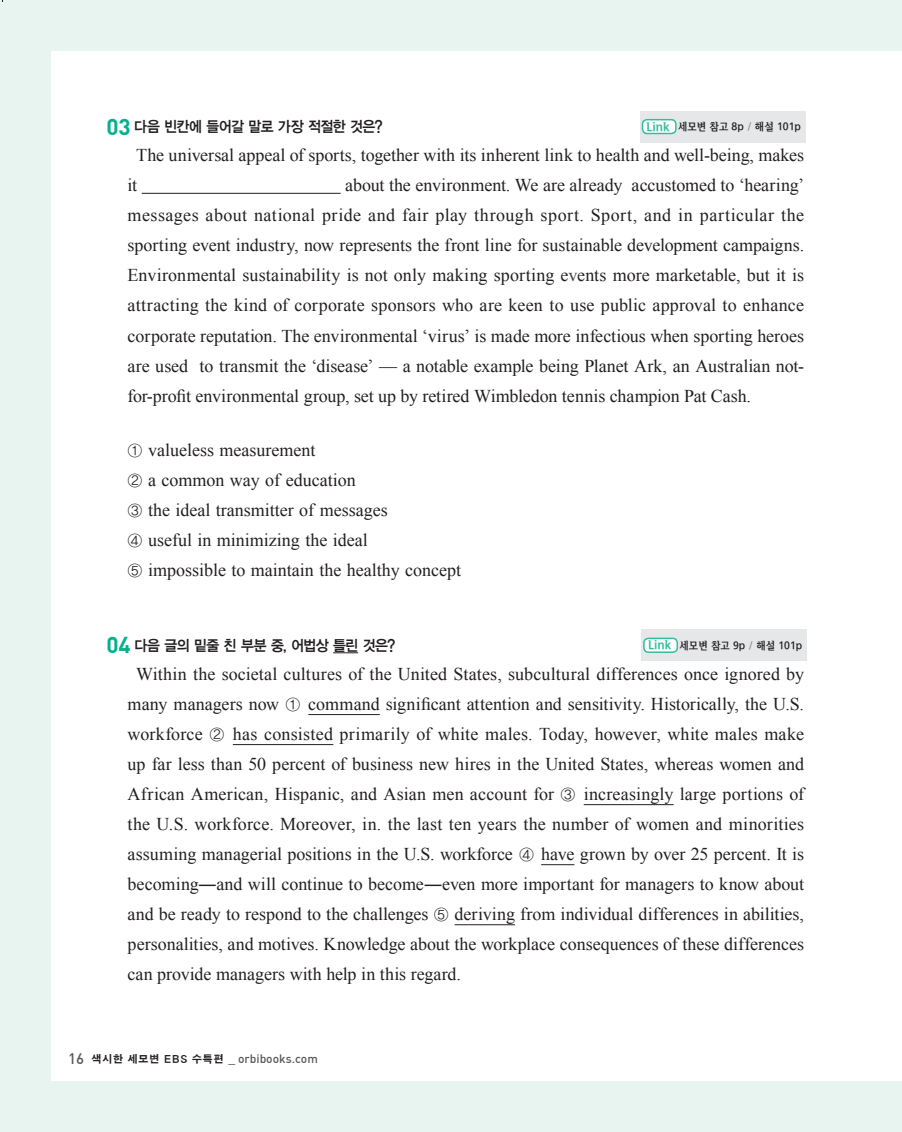
<style>
.page{position:relative;width:902px;height:1132px;background:#fff}
.page>*{position:absolute;margin:0;border:0;box-sizing:border-box;transform-origin:0 0}
.t1{font:18px/30px "Times New Roman";color:#231f20}
.t2{font:15px "YDIYGO340";letter-spacing:-.035em;color:#231f20;scale:.93 1}
.t3{font:12px "Dinmed";color:#57585a}
.t4{font:10.5px "Rix Vita M";color:#231f20}
.s1{font-family:"DIN";font-weight:700;font-size:22.5px;color:#05b08d}
.s2{font-family:"Rix Vita B";font-size:12px;color:#34bda0}
.s3{color:#939598}
.s4{color:#3e3e3f}
.s5{font-family:"YDIYGO320";font-size:15px}
.s6{font-size:15px}
.s7{font-family:"SM3 K Gothic";font-size:10.5px;color:#231f20}
</style>
<div class="page">
<div style="left:889px;top:0;width:12px;height:1131px;background:#e7f4f0"></div>
<div style="left:889px;top:51px;width:12px;height:1029px;background:#fff"></div>
<div style="left:0;top:0;width:889px;height:1131px;background:#e7f4f0"></div>
<div style="left:51px;top:51px;width:838px;height:1029px;background:#fff"></div>
<hr style="left:142px;top:193px;width:198px;height:1px;background:#231f20">
<hr style="left:308px;top:714px;width:72px;height:1px;background:#231f20">
<hr style="left:233px;top:744px;width:100px;height:1px;background:#231f20">
<hr style="left:583px;top:804px;width:90px;height:1px;background:#231f20">
<hr style="left:541px;top:864px;width:33px;height:1px;background:#231f20">
<hr style="left:454px;top:924px;width:61px;height:1px;background:#231f20">
<div style="left:639px;top:111px;width:166px;height:31px;background:#e6e7e9"></div>
<div style="left:642px;top:120px;width:33px;height:13px;background:#fff;border-radius:4px"></div>
<div style="left:641px;top:119px;width:35px;height:15px;border:2px solid #34bda0;border-radius:4px"></div>
<div style="left:641px;top:629px;width:165px;height:31px;background:#e6e7e9"></div>
<svg style="left:333px;top:652px;width:25px;height:1px"></svg>
<div style="left:644px;top:638px;width:33px;height:14px;background:#fff;border-radius:4px"></div>
<div style="left:643px;top:637px;width:35px;height:15px;border:2px solid #34bda0;border-radius:4px"></div>
<p class="t2" style="left:106px;top:118px;width:299px"><span class="s1">03</span> 다음 빈칸에 들어갈 말로 가장 적절한 것은?</p>
<p class="t4" style="left:646px;top:121px;width:156px"><span class="s2">Link</span> 세모변 참고 8p <span class="s3">/</span> 해설 101p</p>
<p class="t1" style="left:128px;top:140px;width:678px;text-indent:8px">The universal appeal of sports, together with its inherent link to health and well-being, makes it</p>
<p class="t1" style="left:128px;top:170px;width:678px;text-align:justify;text-indent:217px">about the environment. We are already accustomed to ‘hearing’ messages about national pride and fair play through sport. Sport, and in particular the sporting event industry, now represents the front line for sustainable development campaigns.<br>Environmental sustainability is not only making sporting e<span class="s4">v</span>ents more marketable, but it is attracting the kind of corporate sponsors who are keen to use public approval to enhance corporate reputation. The environmental ‘virus’ is made more infectious when sporting heroes are used to transmit the ‘disease’ — a notable example being Planet Ark, an Australian not&shy;for-profit environmental group, set up by retired Wimbledon tennis champion Pat Cash.</p>
<p class="t1" style="left:128px;top:434px;width:335px"><span class="s5">①</span> valueless measurement<br><span class="s5">②</span> a common way of education<br><span class="s5">③</span> the ideal transmitter of messages<br><span class="s5">④</span> useful in minimizing the ideal<br><span class="s5">⑤</span> impossible to maintain the healthy concept</p>
<p class="t2" style="left:106px;top:636px;width:312px"><span class="s1">04</span> 다음 글의 밑줄 친 부분 중, 어법상 틀린 것은?</p>
<p class="t4" style="left:648px;top:639px;width:156px"><span class="s2">Link</span> 세모변 참고 9p <span class="s3">/</span> 해설 101p</p>
<p class="t1" style="left:128px;top:658px;width:678px;text-align:justify;text-indent:9px">Within the societal cultures of the United States, subcultural differences once ignored by many managers now <span class="s5">①</span> command significant attention and sensitivity. Historically, the U.S. workforce <span class="s5">②</span> has consisted primarily of white males. Today, however, white males make up far less than 50 percent of business new hires in the United States, whereas women and African American, Hispanic, and Asian men account for <span class="s5">③</span> increasingly large portions of the U.S. workforce. Moreover, in. the last ten years the number of women and minorities assuming managerial positions in the U.S. workforce <span class="s5">④</span> have grown by over 25 percent. It is becoming―and will continue to become―even more important for managers to know about and be ready to respond to the challenges <span class="s5">⑤</span> deriving from individual differences in abilities, personalities, and motives. Knowledge about the workplace consequences of these differences can provide managers with help in this regard.</p>
<p class="t3" style="left:68px;top:1050px;width:251px"><span class="s6">16</span> <span class="s7">색시한 세모변 EBS 수특편</span> _ orbibooks.com</p>
</div>
